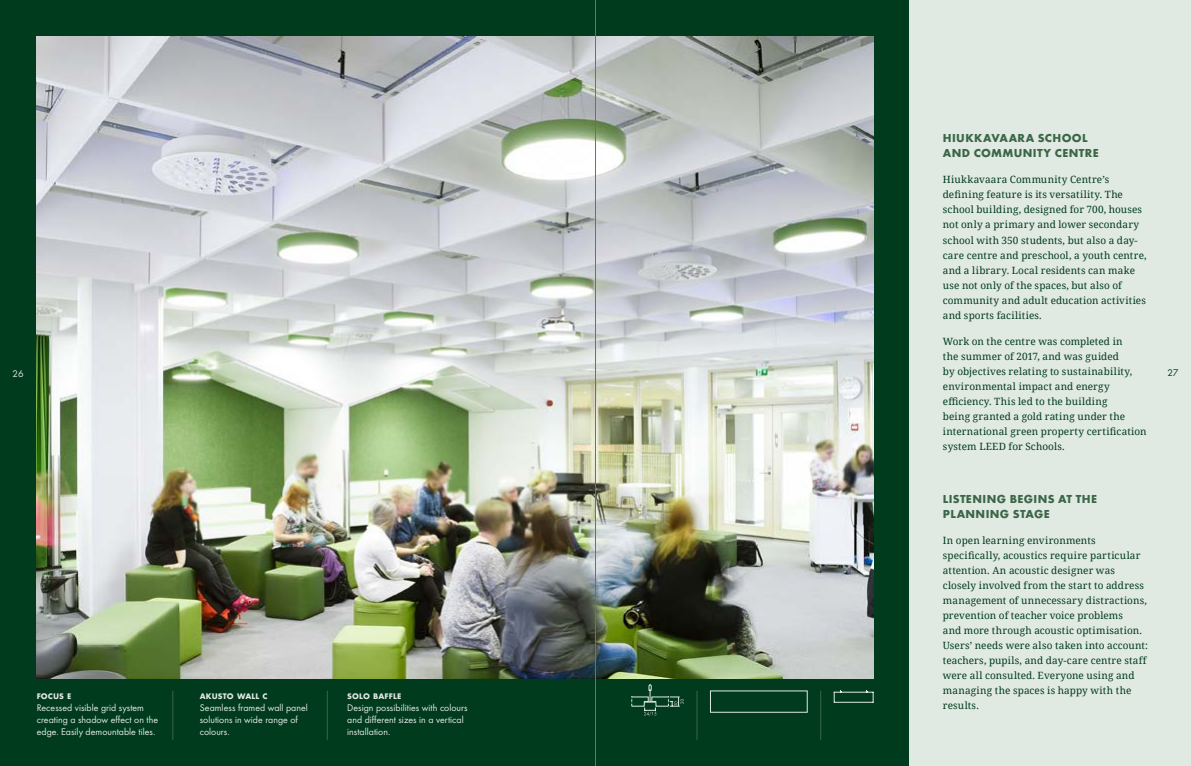
<style>
.page{position:relative;width:1191px;height:766px;background:#fff}
.page>*{position:absolute;margin:0;border:0;box-sizing:border-box;transform-origin:0 0}
.t1{font:700 12px/15px "Futura";letter-spacing:.03em;color:#3a6647}
.t2{font:10px/15px "Noto Serif";letter-spacing:.01em;color:#003b1d}
.t3{font:10px/12px "Futura Boo";letter-spacing:.005em;color:#e1e9e3}
.t4{font:10px "Futura Boo";color:#003b1d}
.t5{font:700 8.4px "Futura";letter-spacing:.01em;color:#e1e9e3}
</style>
<div class="page">
<div style="left:0;top:0;width:909px;height:765px;background:#003b1d"></div>
<img style="left:37px;top:36px;width:836px;height:642px">
<svg style="left:631px;top:684px;width:53px;height:31px"></svg>
<hr style="left:834px;top:691px;width:39px;height:1px;background:#e1e9e3">
<hr style="left:834px;top:701px;width:39px;height:1px;background:#e1e9e3">
<svg style="left:866px;top:690px;width:8px;height:12px"></svg>
<svg style="left:834px;top:690px;width:8px;height:12px"></svg>
<div style="left:909px;top:0;width:282px;height:765px;background:#e1e9e3"></div>
<hr style="left:173px;top:690px;width:1px;height:49px;background:#3a6647">
<hr style="left:327px;top:690px;width:1px;height:49px;background:#3a6647">
<hr style="left:696px;top:690px;width:1px;height:49px;background:#3a6647">
<hr style="left:820px;top:690px;width:1px;height:49px;background:#3a6647">
<hr style="left:595px;top:0;width:1px;height:765px;background:#706f6f">
<p class="t1" style="left:943px;top:130px;width:157px">HIUKKAVAARA SCHOOL<br>AND COMMUNITY CENTRE</p>
<p class="t2" style="left:943px;top:172px;width:205px">Hiukkavaara Community Centre’s defining feature is its versatility. The school building, designed for 700, houses not only a primary and lower secondary school with 350 students, but also a day&shy;care centre and preschool, a youth centre, and a library. Local residents can make use not only of the spaces, but also of community and adult education activities and sports facilities.</p>
<p class="t2" style="left:943px;top:333px;width:205px">Work on the centre was completed in<br>the summer of 2017, and was guided<br>by objectives relating to sustainability, environmental impact and energy efficiency. This led to the building<br>being granted a gold rating under the international green property certification system LEED for Schools.</p>
<p class="t3" style="left:12px;top:368px;width:13px">26</p>
<p class="t4" style="left:1167px;top:366px;width:13px">27</p>
<p class="t5" style="left:37px;top:690px;width:35px">FOCUS E</p>
<p class="t3" style="left:37px;top:701px;width:123px">Recessed visible grid system creating a shadow effect on the edge. Easily demountable tiles.</p>
<p class="t5" style="left:200px;top:690px;width:25px">AKUSTO</p>
<p class="t5" style="left:237px;top:690px;width:32px">WALLC</p>
<p class="t3" style="left:200px;top:701px;width:110px">Seamless framed wall panel solutions in wide range of colours.</p>
<p class="t5" style="left:347px;top:690px;width:55px">SOLO BAFFLE</p>
<p class="t3" style="left:347px;top:701px;width:122px">Design possibilities with colours and different sizes in a vertical installation.</p>
<p class="t1" style="left:943px;top:491px;width:155px">LISTENING BEGINS AT THE<br>PLANNING STAGE</p>
<p class="t2" style="left:943px;top:532px;width:207px">In open learning environments specifically, acoustics require particular attention. An acoustic designer was closely involved from the start to address management of unnecessary distractions, prevention of teacher voice problems<br>and more through acoustic optimisation.<br>Users’ needs were also taken into account: teachers, pupils, and day-care centre staff were all consulted. Everyone using and managing the spaces is happy with the results.</p>
</div>
